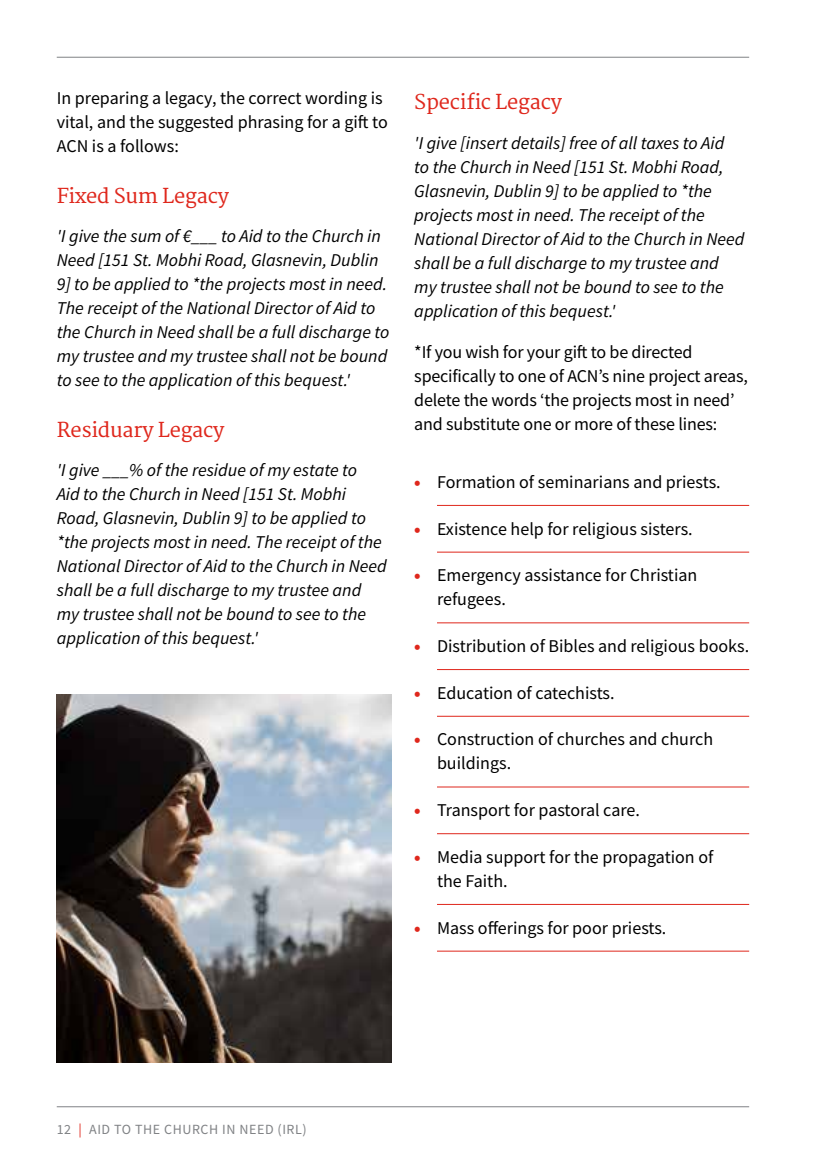
<style>
.page{position:relative;width:840px;height:1163px;background:#fff}
.page>*{position:absolute;margin:0;border:0;box-sizing:border-box;transform-origin:0 0}
.t1{font:600 20px "Martel";letter-spacing:-.01em;color:#df271c}
.t2{font:italic 18px/24px "Source Sans Pro";color:#000}
.t3{font:18px/24px "Source Sans Pro";color:#000}
.t4{font:14px "Source Sans Pro";letter-spacing:.04em;color:#808285}
.s1{font-weight:900;color:#df271c}
.s2{color:#df271c}
</style>
<div class="page">
<hr style="left:839px;top:57px;width:1px;height:90px;background:#df271c">
<hr style="left:437px;top:505px;width:311px;height:1px;background:#df271c">
<hr style="left:437px;top:551px;width:311px;height:1px;background:#df271c">
<hr style="left:437px;top:622px;width:311px;height:1px;background:#df271c">
<hr style="left:437px;top:669px;width:311px;height:1px;background:#df271c">
<hr style="left:437px;top:715px;width:311px;height:1px;background:#df271c">
<hr style="left:437px;top:786px;width:311px;height:1px;background:#df271c">
<hr style="left:437px;top:833px;width:311px;height:1px;background:#df271c">
<hr style="left:437px;top:903px;width:311px;height:1px;background:#df271c">
<hr style="left:437px;top:950px;width:311px;height:1px;background:#df271c">
<img style="left:57px;top:694px;width:334px;height:368px">
<hr style="left:57px;top:1106px;width:691px;height:1px;background:#808285">
<hr style="left:57px;top:57px;width:691px;height:1px;background:#808285">
<p class="t3" style="left:57px;top:86px;width:332px">In preparing a legacy, the correct wording is vital, and the suggested phrasing for a gift to<br>ACN is a follows:</p>
<p class="t1" style="left:57px;top:184px;width:174px">Fixed Sum Legacy</p>
<p class="t2" style="left:57px;top:224px;width:334px">'I give the sum of €___ to Aid to the Church in Need [151 St. Mobhi Road, Glasnevin, Dublin 9] to be applied to *the projects most in need.<br>The receipt of the National Director of Aid to the Church in Need shall be a full discharge to my trustee and my trustee shall not be bound to see to the application of this bequest.'</p>
<p class="t1" style="left:57px;top:418px;width:169px">Residuary Legacy</p>
<p class="t2" style="left:57px;top:457px;width:331px">'I give ___% of the residue of my estate to<br>Aid to the Church in Need [151 St. Mobhi Road, Glasnevin, Dublin 9] to be applied to *the projects most in need. The receipt of the National Director of Aid to the Church in Need shall be a full discharge to my trustee and my trustee shall not be bound to see to the application of this bequest.'</p>
<p class="t1" style="left:414px;top:91px;width:149px">Specific Legacy</p>
<p class="t2" style="left:414px;top:130px;width:331px">'I give [insert details] free of all taxes to Aid<br>to the Church in Need [151 St. Mobhi Road, Glasnevin, Dublin 9] to be applied to *the projects most in need. The receipt of the National Director of Aid to the Church in Need shall be a full discharge to my trustee and my trustee shall not be bound to see to the application of this bequest.'</p>
<p class="t3" style="left:414px;top:339px;width:335px">*If you wish for your gift to be directed specifically to one of ACN’s nine project areas, delete the words ‘the projects most in need’ and substitute one or more of these lines:</p>
<p class="t3" style="left:414px;top:469px;width:308px"><span class="s1">•</span> Formation of seminarians and priests.</p>
<p class="t3" style="left:414px;top:516px;width:280px"><span class="s1">•</span> Existence help for religious sisters.</p>
<p class="t3" style="left:437px;top:563px;width:262px;text-indent:-23px"><span class="s1">•</span> Emergency assistance for Christian refugees.</p>
<p class="t3" style="left:414px;top:633px;width:336px"><span class="s1">•</span> Distribution of Bibles and religious books.</p>
<p class="t3" style="left:414px;top:680px;width:202px"><span class="s1">•</span> Education of catechists.</p>
<p class="t3" style="left:437px;top:727px;width:277px;text-indent:-23px"><span class="s1">•</span> Construction of churches and church buildings.</p>
<p class="t3" style="left:414px;top:797px;width:227px"><span class="s1">•</span> Transport for pastoral care.</p>
<p class="t3" style="left:437px;top:844px;width:278px;text-indent:-23px"><span class="s1">•</span> Media support for the propagation of the Faith.</p>
<p class="t3" style="left:414px;top:915px;width:253px"><span class="s1">•</span> Mass offerings for poor priests.</p>
<p class="t4" style="left:57px;top:1119px;width:251px">12 <span class="s2">|</span> AID TO THE CHURCH IN NEED (IRL)</p>
</div>
